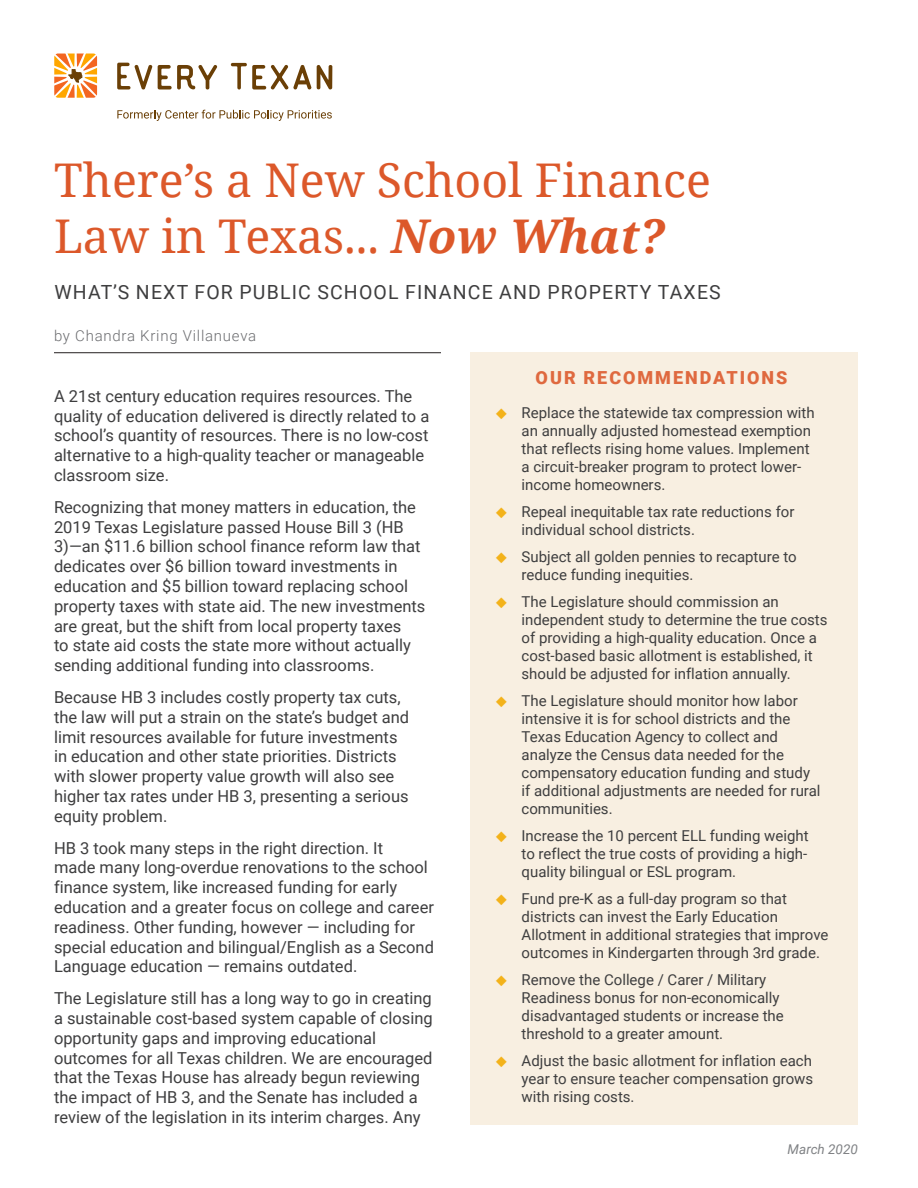
<style>
.page{position:relative;width:918px;height:1188px;background:#fff}
.page>*{position:absolute;margin:0;border:0;box-sizing:border-box;transform-origin:0 0}
.t1{font:46.5px/55.8px "Noto Serif";color:#dc582a}
.t2{font:19.5px "Roboto";letter-spacing:.06em;color:#3e3e3f}
.Heading_4{font:900 18px "Roboto";letter-spacing:.11em;color:#df693f}
.Body_Text_-_no_break{font:16.5px/19.8px "Roboto";color:#3e3e3f}
.Body_Text_-_no_break-2{font:15px/18px "Roboto";color:#3e3e3f}
.t3{font:300 15px "Roboto";letter-spacing:.05em;color:#6c6d70}
.t4{font:italic 13.5px "Roboto";color:#808285}
.s1{font-weight:700;font-style:italic}
</style>
<div class="page">
<div style="left:471px;top:353px;width:387px;height:772px;background:#f8efe1"></div>
<hr style="left:54px;top:352px;width:387px;height:1px;background:#231f20">
<svg style="left:117px;top:63px;width:35px;height:26px"></svg>
<svg style="left:158px;top:65px;width:59px;height:24px"></svg>
<svg style="left:317px;top:65px;width:15px;height:24px"></svg>
<svg style="left:231px;top:63px;width:80px;height:27px"></svg>
<svg style="left:117px;top:110px;width:215px;height:11px"></svg>
<svg style="left:54px;top:54px;width:43px;height:44px"></svg>
<p class="t1" style="left:54px;top:150px;width:658px">There’s a New School Finance<br>Law in Texas... <span class="s1">Now What?</span></p>
<p class="t2" style="left:54px;top:279px;width:668px">WHAT’S NEXT FOR PUBLIC SCHOOL FINANCE AND PROPERTY TAXES</p>
<p class="t3" style="left:54px;top:326px;width:204px">by Chandra Kring Villanueva</p>
<p class="Body_Text_-_no_break" style="left:54px;top:385px;width:377px">A 21st century education requires resources. The quality of education delivered is directly related to a school’s quantity of resources. There is no low-cost alternative to a high-quality teacher or manageable classroom size.</p>
<p class="Body_Text_-_no_break" style="left:54px;top:496px;width:373px">Recognizing that money matters in education, the 2019 Texas Legislature passed House Bill 3 (HB 3)—an $11.6 billion school finance reform law that dedicates over $6 billion toward investments in education and $5 billion toward replacing school property taxes with state aid. The new investments are great, but the shift from local property taxes<br>to state aid costs the state more without actually sending additional funding into classrooms.</p>
<p class="Body_Text_-_no_break" style="left:54px;top:687px;width:357px">Because HB 3 includes costly property tax cuts, the law will put a strain on the state’s budget and limit resources available for future investments in education and other state priorities. Districts with slower property value growth will also see higher tax rates under HB 3, presenting a serious equity problem.</p>
<p class="Body_Text_-_no_break" style="left:54px;top:837px;width:382px">HB 3 took many steps in the right direction. It<br>made many long-overdue renovations to the school finance system, like increased funding for early education and a greater focus on college and career readiness. Other funding, however — including for special education and bilingual/English as a Second Language education — remains outdated.</p>
<p class="Body_Text_-_no_break" style="left:54px;top:988px;width:380px">The Legislature still has a long way to go in creating a sustainable cost-based system capable of closing opportunity gaps and improving educational outcomes for all Texas children. We are encouraged that the Texas House has already begun reviewing the impact of HB 3, and the Senate has included a review of the legislation in its interim charges. Any</p>
<p class="Heading_4" style="left:536px;top:365px;width:253px">OUR RECOMMENDATIONS</p>
<p class="Body_Text_-_no_break-2" style="left:522px;top:403px;width:295px">Replace the statewide tax compression with an annually adjusted homestead exemption that reflects rising home values. Implement a circuit-breaker program to protect lower&shy;income homeowners.</p>
<p class="Body_Text_-_no_break-2" style="left:522px;top:502px;width:274px">Repeal inequitable tax rate reductions for individual school districts.</p>
<p class="Body_Text_-_no_break-2" style="left:522px;top:547px;width:277px">Subject all golden pennies to recapture to reduce funding inequities.</p>
<p class="Body_Text_-_no_break-2" style="left:522px;top:592px;width:308px">The Legislature should commission an independent study to determine the true costs of providing a high-quality education. Once a cost-based basic allotment is established, it should be adjusted for inflation annually.</p>
<p class="Body_Text_-_no_break-2" style="left:522px;top:691px;width:300px">The Legislature should monitor how labor intensive it is for school districts and the Texas Education Agency to collect and analyze the Census data needed for the compensatory education funding and study if additional adjustments are needed for rural communities.</p>
<p class="Body_Text_-_no_break-2" style="left:522px;top:826px;width:289px;text-align:justify">Increase the 10 percent ELL funding weight to reflect the true costs of providing a high&shy;quality bilingual or ESL program.</p>
<p class="Body_Text_-_no_break-2" style="left:522px;top:889px;width:308px">Fund pre-K as a full-day program so that districts can invest the Early Education Allotment in additional strategies that improve outcomes in Kindergarten through 3rd grade.</p>
<p class="Body_Text_-_no_break-2" style="left:522px;top:970px;width:264px">Remove the College / Carer / Military Readiness bonus for non-economically disadvantaged students or increase the threshold to a greater amount.</p>
<p class="Body_Text_-_no_break-2" style="left:522px;top:1051px;width:293px;text-align:justify">Adjust the basic allotment for inflation each year to ensure teacher compensation grows with rising costs.</p>
<p class="t4" style="left:788px;top:1140px;width:72px">March 2020</p>
</div>
